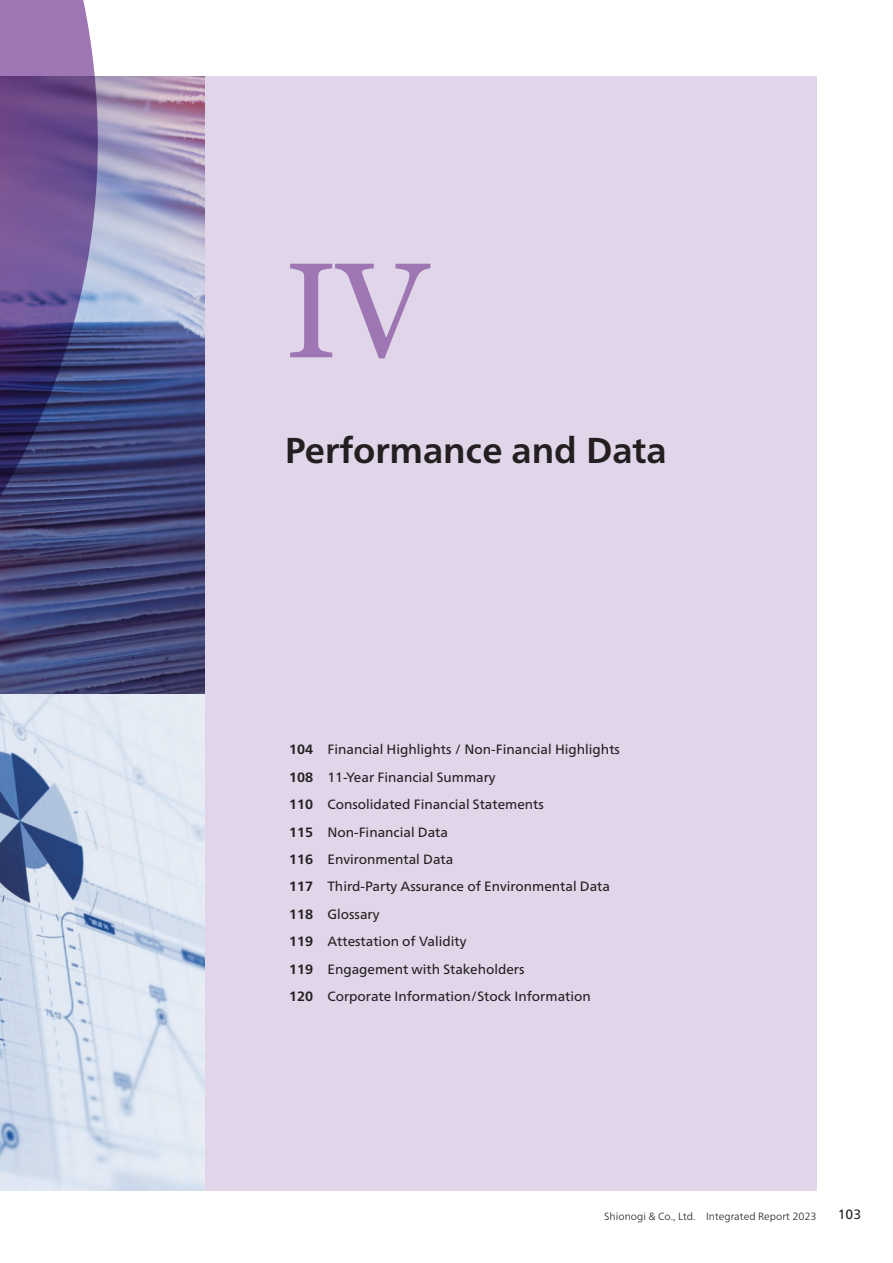
<style>
.page{position:relative;width:893px;height:1263px;background:#fff}
.page>*{position:absolute;margin:0;border:0;box-sizing:border-box;transform-origin:0 0}
.t1{font:135px "Georgia";color:#9e76b3}
.t2{font:700 36px "Frutiger Neue LTW1 G";color:#231f20}
.t3{font:13.5px/27.5px "Frutiger Neue LTW1 G";color:#231f20}
.t4{font:300 10.5px "Frutiger Neue LTW1 G";color:#231f20}
.s1{font-weight:700}
</style>
<div class="page">
<div style="left:204px;top:77px;width:612px;height:1114px;background:#e0d5e9"></div>
<img style="left:0;top:77px;width:204px;height:1114px">
<svg style="left:0;top:0;width:98px;height:834px;background:#696294"></svg>
<h1 class="t1" style="left:285px;top:212px;width:144px">IV</h1>
<h2 class="t2" style="left:285px;top:424px;width:383px">Performance and Data</h2>
<p class="t3" style="left:289px;top:735px;width:332px"><span class="s1">104</span> Financial Highlights / Non-Financial Highlights <span class="s1">108</span> 11-Year Financial Summary<br><span class="s1">110</span> Consolidated Financial Statements<br><span class="s1">115</span> Non-Financial Data<br><span class="s1">116</span> Environmental Data<br><span class="s1">117</span> Third-Party Assurance of Environmental Data <span class="s1">118</span> Glossary<br><span class="s1">119</span> Attestation of Validity<br><span class="s1">119</span> Engagement with Stakeholders<br><span class="s1">120</span> Corporate Information/Stock Information</p>
<p class="t4" style="left:604px;top:1209px;width:214px">Shionogi &amp; Co., Ltd. Integrated Report 2023</p>
<p class="t3" style="left:838px;top:1200px;width:25px">103</p>
</div>
